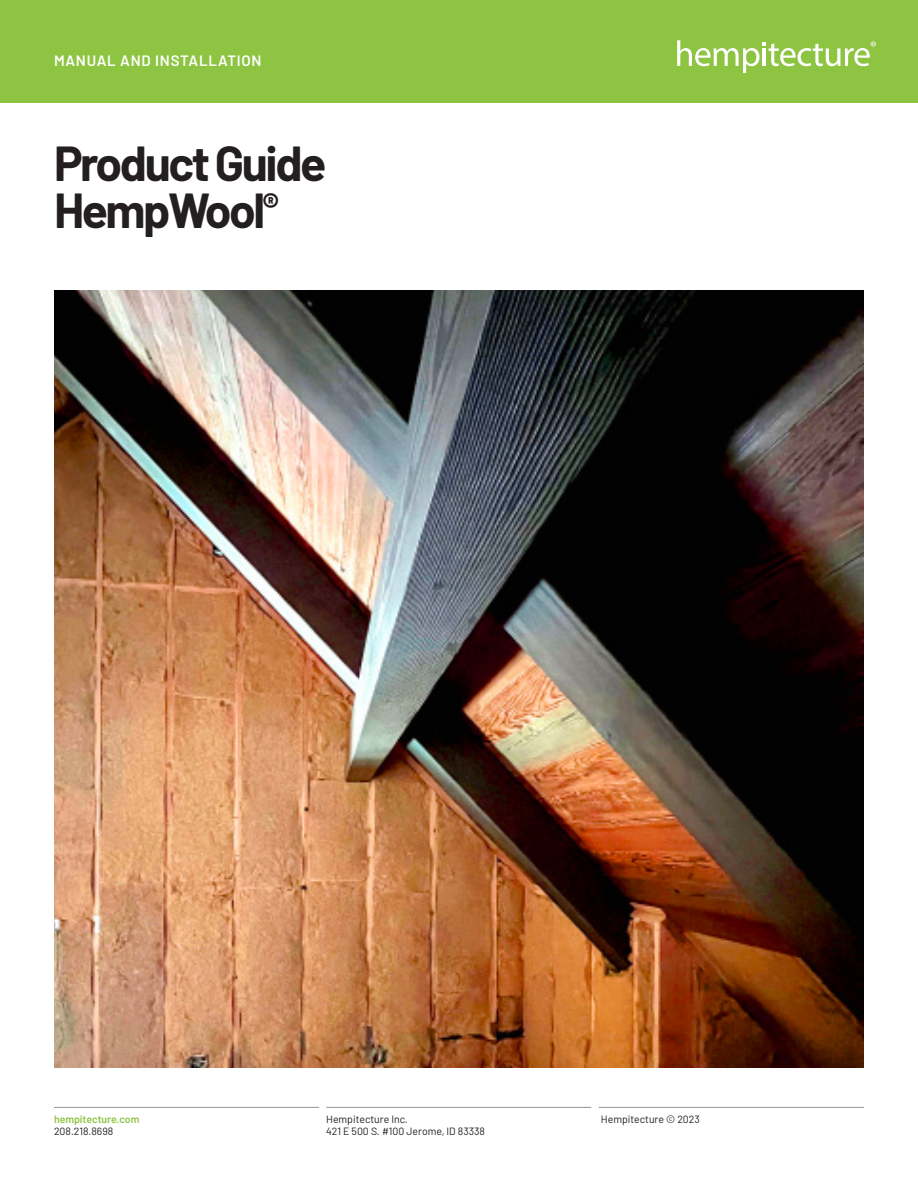
<style>
.page{position:relative;width:918px;height:1188px;background:#fff}
.page>*{position:absolute;margin:0;border:0;box-sizing:border-box;transform-origin:0 0}
.t1{font:700 48px "Barlow";letter-spacing:-.05em;color:#231f20}
.t2{font:600 15px "Barlow";letter-spacing:.05em;color:#fff}
.t3{font:10.5px/12.6px "Barlow";color:#231f20}
.t4{font:600 10.5px "Barlow";color:#8dc442}
</style>
<div class="page">
<hr style="left:54px;top:1107px;width:265px;height:1px;background:#939598">
<hr style="left:326px;top:1107px;width:265px;height:1px;background:#939598">
<div style="left:0;top:0;width:918px;height:103px;background:#8dc442"></div>
<svg style="left:677px;top:40px;width:199px;height:33px"></svg>
<hr style="left:599px;top:1107px;width:265px;height:1px;background:#939598">
<img style="left:54px;top:291px;width:810px;height:776px">
<h2 class="t2" style="left:54px;top:50px;width:209px">MANUAL AND INSTALLATION</h2>
<p class="t1" style="left:54px;top:128px;width:274px">Product Guide</p>
<p class="t1" style="left:54px;top:175px;width:226px">HempWool<sup>®</sup></p>
<p class="t4" style="left:54px;top:1111px;width:87px">hempitecture.com</p>
<p class="t3" style="left:54px;top:1124px;width:61px">208.218.8698</p>
<p class="t3" style="left:326px;top:1112px;width:160px">Hempitecture Inc.<br>421 E 500 S. #100 Jerome, ID 83338</p>
<p class="t3" style="left:601px;top:1112px;width:101px">Hempitecture © 2023</p>
</div>
